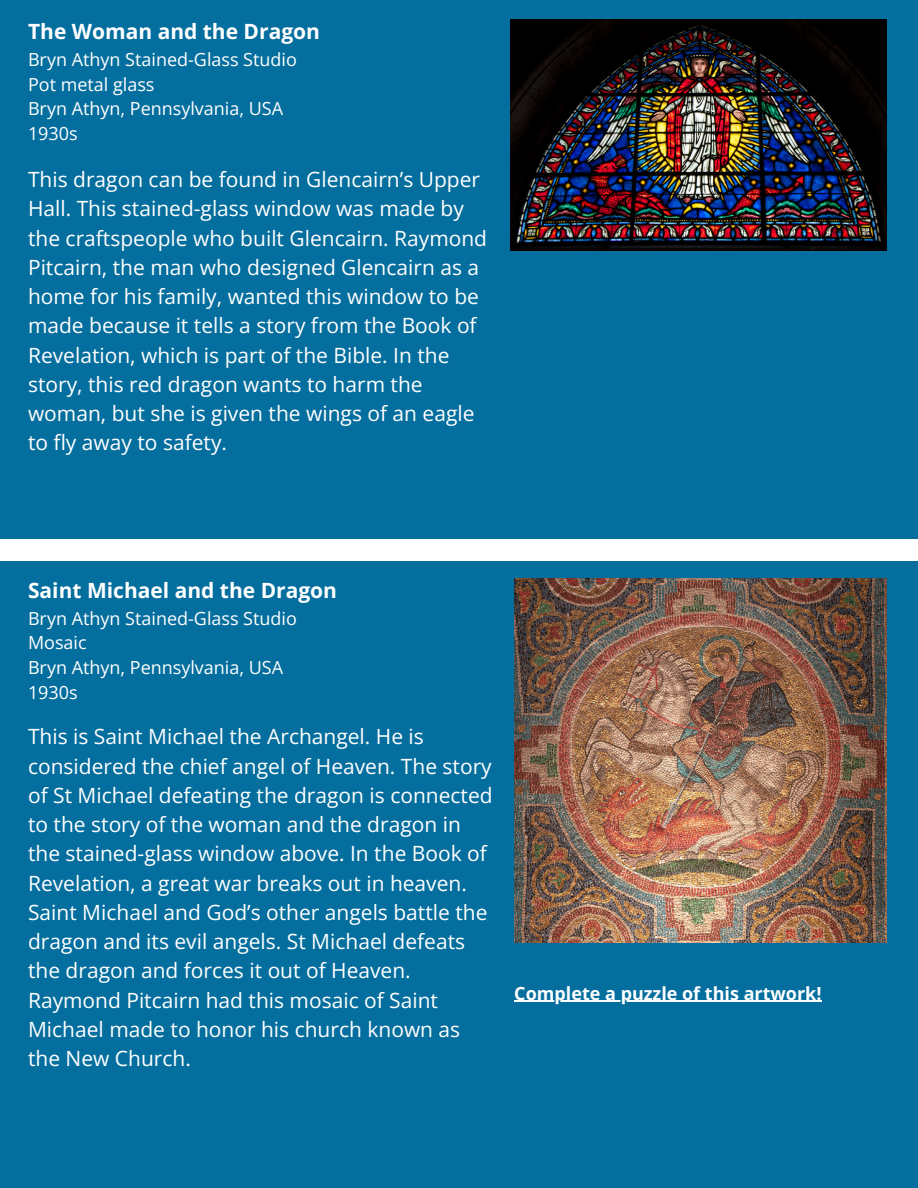
<style>
.page{position:relative;width:918px;height:1188px;background:#fff}
.page>*{position:absolute;margin:0;border:0;box-sizing:border-box;transform-origin:0 0}
.t1{font:21px/29.2px "Open Sans";color:#fff}
.t2{font:700 21px "Open Sans";color:#fff}
.t3{font:18px "Open Sans";color:#fff}
.t4{font:700 18px "Open Sans";color:#fff}
</style>
<div class="page">
<div style="left:0;top:561px;width:918px;height:627px;background:#046e9e"></div>
<img style="left:514px;top:578px;width:373px;height:365px">
<div style="left:0;top:0;width:917px;height:539px;background:#046e9e"></div>
<img style="left:510px;top:20px;width:377px;height:230px">
<hr style="left:514px;top:1001px;width:308px;height:1px;background:#fff">
<p class="t2" style="left:28px;top:16px;width:293px">The Woman and the Dragon</p>
<p class="t3" style="left:28px;top:47px;width:270px">Bryn Athyn Stained-Glass Studio</p>
<p class="t3" style="left:28px;top:71px;width:128px">Pot metal glass</p>
<h1 class="t3" style="left:28px;top:96px;width:257px">Bryn Athyn, Pennsylvania, USA</h1>
<p class="t3" style="left:28px;top:121px;width:51px">1930s</p>
<p class="t1" style="left:28px;top:164px;width:461px">This dragon can be found in Glencairn’s Upper Hall. This stained-glass window was made by the craftspeople who built Glencairn. Raymond Pitcairn, the man who designed Glencairn as a home for his family, wanted this window to be made because it tells a story from the Book of Revelation, which is part of the Bible. In the story, this red dragon wants to harm the woman, but she is given the wings of an eagle to fly away to safety.</p>
<p class="t2" style="left:28px;top:575px;width:311px">Saint Michael and the Dragon</p>
<p class="t3" style="left:28px;top:606px;width:270px">Bryn Athyn Stained-Glass Studio</p>
<p class="t3" style="left:28px;top:630px;width:60px">Mosaic</p>
<h1 class="t3" style="left:28px;top:655px;width:257px">Bryn Athyn, Pennsylvania, USA</h1>
<p class="t3" style="left:28px;top:680px;width:51px">1930s</p>
<p class="t1" style="left:28px;top:722px;width:466px">This is Saint Michael the Archangel. He is considered the chief angel of Heaven. The story of St Michael defeating the dragon is connected to the story of the woman and the dragon in the stained-glass window above. In the Book of Revelation, a great war breaks out in heaven.<br>Saint Michael and God’s other angels battle the dragon and its evil angels. St Michael defeats the dragon and forces it out of Heaven.<br>Raymond Pitcairn had this mosaic of Saint Michael made to honor his church known as the New Church.</p>
<h2 class="t4" style="left:514px;top:980px;width:309px">Complete a puzzle of this artwork!</h2>
</div>
